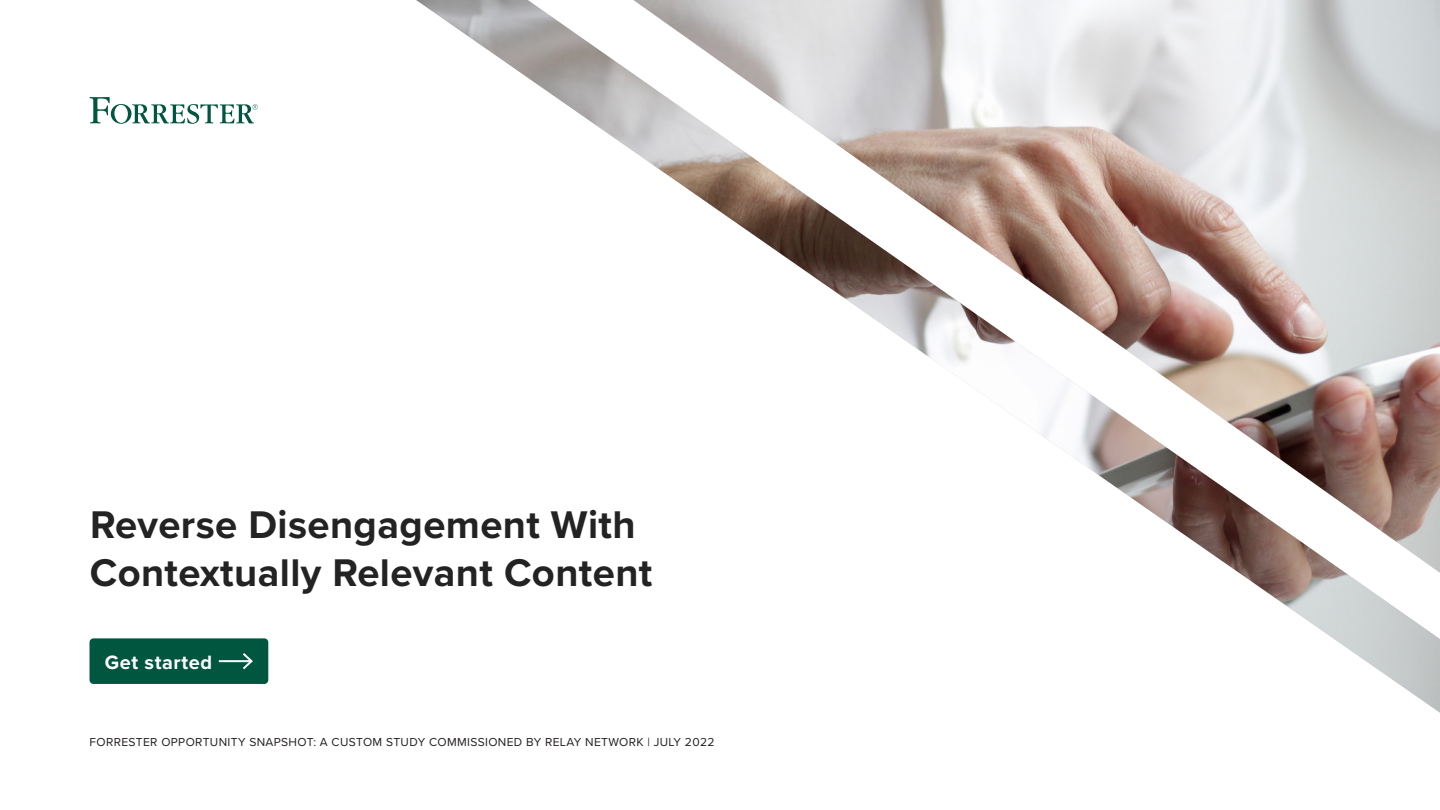
<style>
.page{position:relative;width:1440px;height:810px;background:#fff}
.page>*{position:absolute;margin:0;border:0;box-sizing:border-box;transform-origin:0 0}
.Cover_Title{font:700 40px/48px "Proxima Nova";letter-spacing:.01em;color:#232323}
.t1{font:700 20px "Proxima Nova";letter-spacing:.03em;color:#fff}
.t2{font:12px "Proxima Nova";letter-spacing:.03em;color:#231f20}
</style>
<div class="page">
<img style="left:416px;top:0;width:1024px;height:713px">
<svg style="left:90px;top:97px;width:168px;height:27px"></svg>
<div style="left:90px;top:638px;width:178px;height:46px;background:#00563f;border-radius:4px"></div>
<hr style="left:219px;top:660px;width:32px;height:2px;background:#fff">
<svg style="left:241px;top:653px;width:12px;height:17px"></svg>
<h1 class="Cover_Title" style="left:90px;top:500px;width:564px">Reverse Disengagement With<br>Contextually Relevant Content</h1>
<p class="t1" style="left:105px;top:647px;width:109px">Get started</p>
<p class="t2" style="left:90px;top:733px;width:626px">FORRESTER OPPORTUNITY SNAPSHOT: A CUSTOM STUDY COMMISSIONED BY RELAY NETWORK | JULY 2022</p>
</div>
